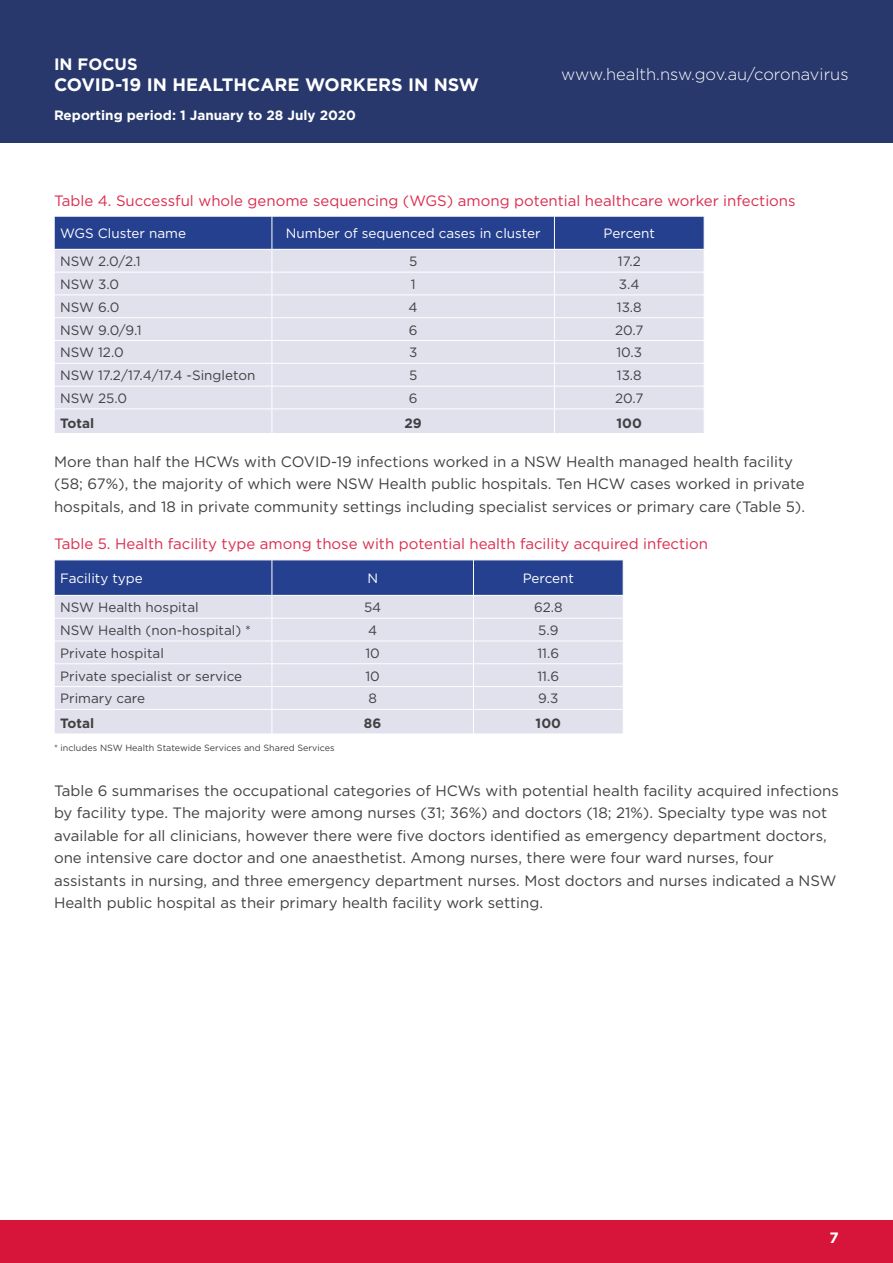
<style>
.page{position:relative;width:893px;height:1263px;background:#fff}
.page>*{position:absolute;margin:0;border:0;box-sizing:border-box;transform-origin:0 0}
.t1{font:700 18px "Gotham";color:#fff}
.t2{font:300 16.5px "Gotham";color:#fff}
.t3{font:700 16.5px "Gotham";color:#fff}
.t4{font:15px/22.5px "Gotham";color:#414042}
.t5{font:15px "Gotham";color:#db2c4e}
.t6{font:700 15px "Gotham";color:#fff}
.t7{font:13.5px "Gotham";color:#414042}
.t8{font:13.5px "Gotham";color:#fff}
.t9{font:700 13.5px "Gotham";color:#fff}
.t10{font:700 13.5px "Gotham";color:#414042}
.t11{font:9px "Gotham";color:#414042}
</style>
<div class="page">
<div style="left:0;top:1220px;width:893px;height:43px;background:#d7153a"></div>
<div style="left:0;top:0;width:893px;height:143px;background:#28386c"></div>
<svg style="left:54px;top:216px;width:651px;height:217px;background:#c7cae0"></svg>
<svg style="left:54px;top:560px;width:570px;height:174px;background:#bdc1db"></svg>
<p class="t3" style="left:54px;top:55px;width:85px">IN FOCUS</p>
<p class="t1" style="left:54px;top:74px;width:427px">COVID-19 IN HEALTHCARE WORKERS IN NSW</p>
<p class="t9" style="left:54px;top:107px;width:304px">Reporting period: 1 January to 28 July 2020</p>
<p class="t2" style="left:561px;top:65px;width:289px">www.health.nsw.gov.au/coronavirus</p>
<p class="t5" style="left:54px;top:192px;width:743px">Table 4. Successful whole genome sequencing (WGS) among potential healthcare worker infections</p>
<p class="t8" style="left:60px;top:226px;width:127px">WGS Cluster name</p>
<p class="t8" style="left:286px;top:226px;width:256px">Number of sequenced cases in cluster</p>
<p class="t8" style="left:604px;top:226px;width:53px">Percent</p>
<p class="t7" style="left:60px;top:254px;width:82px">NSW 2.0/2.1</p>
<p class="t7" style="left:409px;top:254px;width:10px">5</p>
<p class="t7" style="left:618px;top:254px;width:24px">17.2</p>
<p class="t7" style="left:60px;top:277px;width:60px">NSW 3.0</p>
<p class="t7" style="left:411px;top:277px;width:6px">1</p>
<p class="t7" style="left:619px;top:277px;width:22px">3.4</p>
<p class="t7" style="left:60px;top:299px;width:61px">NSW 6.0</p>
<p class="t7" style="left:409px;top:299px;width:11px">4</p>
<p class="t7" style="left:617px;top:299px;width:26px">13.8</p>
<p class="t7" style="left:60px;top:322px;width:83px">NSW 9.0/9.1</p>
<p class="t7" style="left:409px;top:322px;width:10px">6</p>
<p class="t7" style="left:615px;top:322px;width:30px">20.7</p>
<p class="t7" style="left:60px;top:345px;width:65px">NSW 12.0</p>
<p class="t7" style="left:409px;top:345px;width:10px">3</p>
<p class="t7" style="left:616px;top:345px;width:27px">10.3</p>
<p class="t7" style="left:60px;top:368px;width:197px">NSW 17.2/17.4/17.4 -Singleton</p>
<p class="t7" style="left:409px;top:368px;width:10px">5</p>
<p class="t7" style="left:617px;top:368px;width:26px">13.8</p>
<p class="t7" style="left:60px;top:391px;width:69px">NSW 25.0</p>
<p class="t7" style="left:409px;top:391px;width:10px">6</p>
<p class="t7" style="left:615px;top:391px;width:30px">20.7</p>
<p class="t10" style="left:60px;top:415px;width:35px">Total</p>
<p class="t10" style="left:404px;top:415px;width:19px">29</p>
<p class="t10" style="left:617px;top:415px;width:27px">100</p>
<p class="t4" style="left:54px;top:450px;width:753px">More than half the HCWs with COVID-19 infections worked in a NSW Health managed health facility (58; 67%), the majority of which were NSW Health public hospitals. Ten HCW cases worked in private hospitals, and 18 in private community settings including specialist services or primary care (Table 5).</p>
<p class="t5" style="left:54px;top:536px;width:656px">Table 5. Health facility type among those with potential health facility acquired infection</p>
<p class="t8" style="left:60px;top:571px;width:84px">Facility type</p>
<p class="t8" style="left:367px;top:571px;width:12px">N</p>
<p class="t8" style="left:523px;top:571px;width:53px">Percent</p>
<p class="t7" style="left:60px;top:600px;width:140px">NSW Health hospital</p>
<p class="t7" style="left:364px;top:600px;width:19px">54</p>
<p class="t7" style="left:534px;top:600px;width:30px">62.8</p>
<p class="t7" style="left:60px;top:623px;width:192px">NSW Health (non-hospital) *</p>
<p class="t7" style="left:368px;top:623px;width:11px">4</p>
<p class="t7" style="left:538px;top:623px;width:22px">5.9</p>
<p class="t7" style="left:60px;top:645px;width:105px">Private hospital</p>
<p class="t7" style="left:365px;top:645px;width:16px">10</p>
<p class="t7" style="left:537px;top:645px;width:23px">11.6</p>
<p class="t7" style="left:60px;top:668px;width:184px">Private specialist or service</p>
<p class="t7" style="left:365px;top:668px;width:16px">10</p>
<p class="t7" style="left:537px;top:668px;width:23px">11.6</p>
<p class="t7" style="left:60px;top:691px;width:86px">Primary care</p>
<p class="t7" style="left:368px;top:691px;width:10px">8</p>
<p class="t7" style="left:538px;top:691px;width:22px">9.3</p>
<p class="t10" style="left:60px;top:715px;width:35px">Total</p>
<p class="t10" style="left:364px;top:715px;width:19px">86</p>
<p class="t10" style="left:536px;top:715px;width:27px">100</p>
<p class="t11" style="left:54px;top:742px;width:282px">* includes NSW Health Statewide Services and Shared Services</p>
<p class="t4" style="left:54px;top:779px;width:786px">Table 6 summarises the occupational categories of HCWs with potential health facility acquired infections by facility type. The majority were among nurses (31; 36%) and doctors (18; 21%). Specialty type was not available for all clinicians, however there were five doctors identified as emergency department doctors, one intensive care doctor and one anaesthetist. Among nurses, there were four ward nurses, four assistants in nursing, and three emergency department nurses. Most doctors and nurses indicated a NSW Health public hospital as their primary health facility work setting.</p>
<p class="t6" style="left:829px;top:1229px;width:11px">7</p>
</div>
